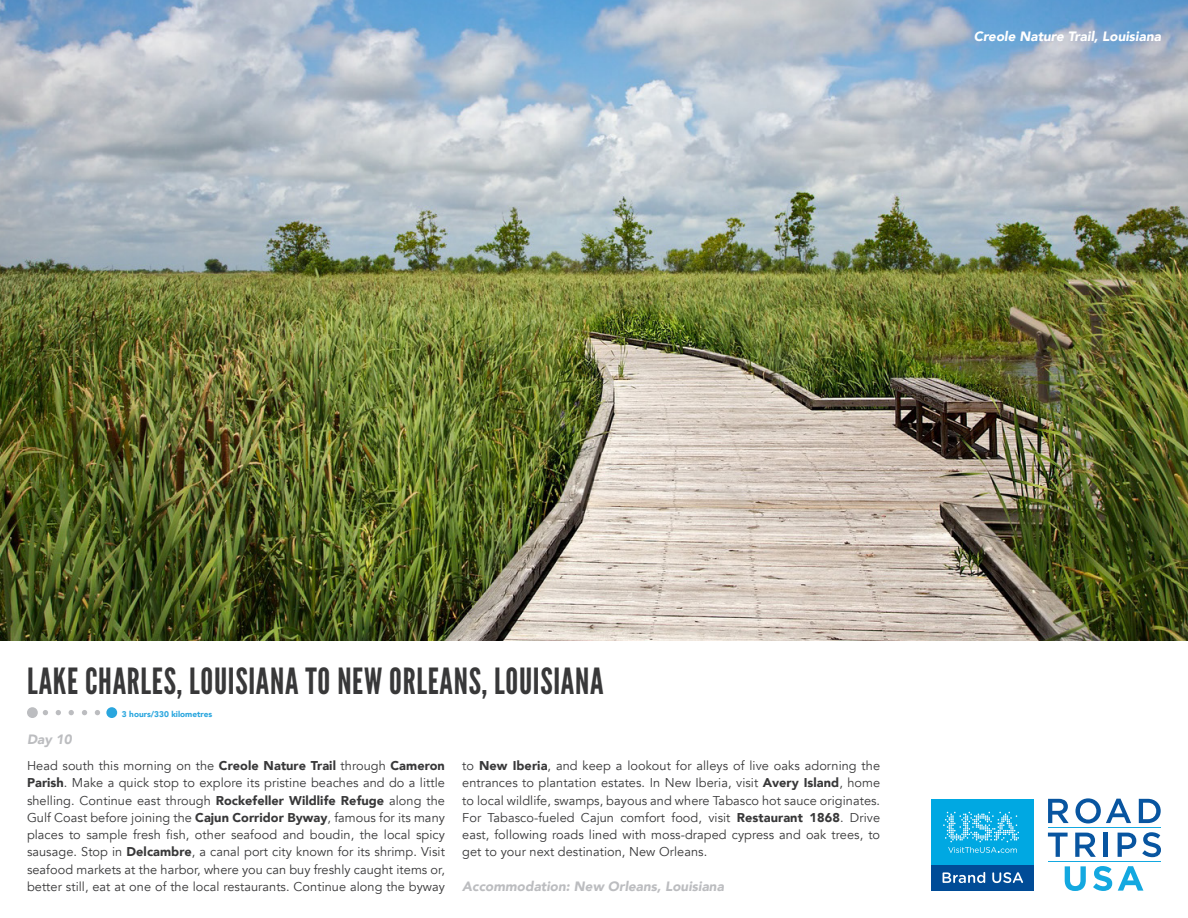
<style>
.page{position:relative;width:1188px;height:918px;background:#fff}
.page>*{position:absolute;margin:0;border:0;box-sizing:border-box;transform-origin:0 0}
.Section_Title_no_lin{font:36px "League Gothic";letter-spacing:.02em;color:#383839}
.Section_Title_no_lin-2{font:italic 900 13.5px "Avenir";color:#bcbdc0}
.Photo_Caption{font:italic 900 13.5px "Avenir";color:#fff}
.t1{font:12.75px/17.2px "Avenir";letter-spacing:.005em;color:#383839;text-align:justify}
.t2{font:900 8.25px "Avenir";color:#2aa6de}
.s1{font-weight:900}
</style>
<div class="page">
<svg style="left:43px;top:710px;width:31px;height:5px"></svg>
<div style="left:27px;top:707px;width:11px;height:11px;background:#bcbdc0;border-radius:50%"></div>
<div style="left:106px;top:707px;width:11px;height:11px;background:#2aa6de;border-radius:50%"></div>
<svg style="left:82px;top:710px;width:18px;height:5px"></svg>
<img style="left:0;top:0;width:1188px;height:640px">
<div style="left:932px;top:799px;width:102px;height:92px;background:#00a8e2"></div>
<div style="left:932px;top:865px;width:102px;height:26px;background:#004c97"></div>
<svg style="left:943px;top:872px;width:42px;height:11px"></svg>
<svg style="left:992px;top:872px;width:31px;height:11px"></svg>
<svg style="left:943px;top:812px;width:76px;height:41px"></svg>
<svg style="left:1048px;top:799px;width:21px;height:24px"></svg>
<svg style="left:1075px;top:798px;width:56px;height:25px"></svg>
<svg style="left:1139px;top:799px;width:22px;height:24px"></svg>
<svg style="left:1048px;top:833px;width:20px;height:24px"></svg>
<svg style="left:1075px;top:833px;width:21px;height:24px"></svg>
<hr style="left:1104px;top:833px;width:4px;height:24px;background:#0855a0">
<svg style="left:1118px;top:833px;width:18px;height:24px"></svg>
<svg style="left:1142px;top:832px;width:19px;height:25px"></svg>
<svg style="left:1065px;top:866px;width:21px;height:25px"></svg>
<svg style="left:1093px;top:866px;width:19px;height:25px"></svg>
<svg style="left:1118px;top:866px;width:25px;height:25px"></svg>
<hr style="left:1048px;top:861px;width:113px;height:1px;background:#13a8e0">
<hr style="left:1048px;top:827px;width:113px;height:1px;background:#13a8e0">
<p class="Photo_Caption" style="left:974px;top:25px;width:189px">Creole Nature Trail, Louisiana</p>
<p class="Section_Title_no_lin" style="left:27px;top:659px;width:578px">LAKE CHARLES, LOUISIANA TO NEW ORLEANS, LOUISIANA</p>
<p class="Section_Title_no_lin-2" style="left:27px;top:728px;width:46px">Day 10</p>
<p class="t2" style="left:122px;top:707px;width:92px">3 hours/330 kilometres</p>
<p class="t1" style="left:27px;top:757px;width:420px">Head south this morning on the <span class="s1">Creole Nature Trail</span> through <span class="s1">Cameron Parish</span>. Make a quick stop to explore its pristine beaches and do a little shelling. Continue east through <span class="s1">Rockefeller Wildlife Refuge</span> along the Gulf Coast before joining the <span class="s1">Cajun Corridor Byway</span>, famous for its many places to sample fresh fish, other seafood and boudin, the local spicy sausage. Stop in <span class="s1">Delcambre</span>, a canal port city known for its shrimp. Visit seafood markets at the harbor, where you can buy freshly caught items or, better still, eat at one of the local restaurants. Continue along the byway</p>
<p class="t1" style="left:462px;top:757px;width:419px">to <span class="s1">New Iberia</span>, and keep a lookout for alleys of live oaks adorning the entrances to plantation estates. In New Iberia, visit <span class="s1">Avery Island</span>, home to local wildlife, swamps, bayous and where Tabasco hot sauce originates.<br>For Tabasco-fueled Cajun comfort food, visit <span class="s1">Restaurant 1868</span>. Drive east, following roads lined with moss-draped cypress and oak trees, to get to your next destination, New Orleans.</p>
<p class="Section_Title_no_lin-2" style="left:462px;top:875px;width:263px">Accommodation: New Orleans, Louisiana</p>
</div>
